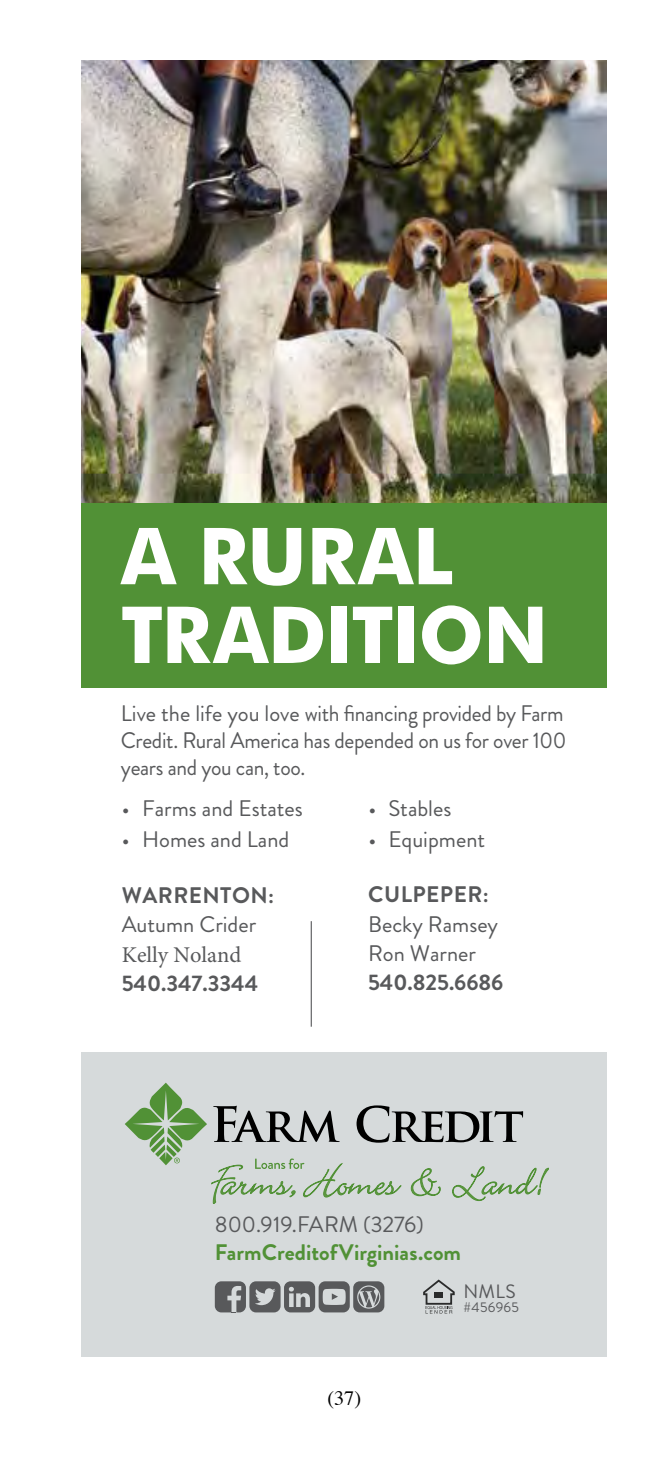
<style>
.page{position:relative;width:648px;height:1458px;background:#fff}
.page>*{position:absolute;margin:0;border:0;box-sizing:border-box;transform-origin:0 0}
.t1{font:700 78.75px/78.8px "Futura BT";letter-spacing:-.01em;color:#fff}
.t2{font:22.5px/27px "Brandon Grotesque";color:#58595b}
.t3{font:700 22.5px "Brandon Grotesque";color:#519136}
.t4{font:700 22.5px "Brandon Grotesque";color:#58595b}
.t5{font:700 22.5px "Brandon Grotesque";letter-spacing:.02em;color:#58595b}
.t6{font:22.5px "Minion Pro";color:#58595b}
.t7{font:20.25px "Times";color:#000}
.t8{font:19.35px "Brandon Grotesque";color:#58595b}
.t9{font:13.95px "Brandon Grotesque";letter-spacing:.02em;color:#58595b}
</style>
<div class="page">
<div style="left:81px;top:1052px;width:526px;height:305px;background:#d6dadb"></div>
<img style="left:81px;top:61px;width:525px;height:442px">
<svg style="left:215px;top:1281px;width:169px;height:31px"></svg>
<svg style="left:423px;top:1280px;width:32px;height:34px"></svg>
<svg style="left:125px;top:1083px;width:424px;height:121px"></svg>
<div style="left:81px;top:503px;width:526px;height:185px;background:#519136"></div>
<hr style="left:311px;top:921px;width:1px;height:106px;background:#58595b">
<h1 class="t1" style="left:121px;top:516px;width:429px">A RURAL<br>TRADITION</h1>
<p class="t2" style="left:121px;top:700px;width:447px">Live the life you love with financing provided by Farm<br>Credit. Rural America has depended on us for over 100 years and you can, too.</p>
<p class="t2" style="left:122px;top:795px;width:183px">• Farms and Estates</p>
<p class="t2" style="left:122px;top:826px;width:169px">• Homes and Land</p>
<p class="t2" style="left:368px;top:795px;width:84px">• Stables</p>
<p class="t2" style="left:368px;top:826px;width:118px">• Equipment</p>
<p class="t5" style="left:122px;top:880px;width:154px">WARRENTON:</p>
<p class="t2" style="left:122px;top:911px;width:136px">Autumn Crider</p>
<p class="t6" style="left:122px;top:939px;width:121px">Kelly Noland</p>
<p class="t4" style="left:122px;top:967px;width:138px">540.347.3344</p>
<p class="t5" style="left:368px;top:879px;width:122px">CULPEPER:</p>
<p class="t2" style="left:368px;top:910px;width:132px;line-height:29.2px">Becky Ramsey<br>Ron Warner</p>
<p class="t4" style="left:368px;top:967px;width:137px">540.825.6686</p>
<p class="t2" style="left:215px;top:1211px;width:210px">800.919.FARM (3276)</p>
<p class="t3" style="left:215px;top:1236px;width:248px">FarmCreditofVirginias.com</p>
<p class="t7" style="left:327px;top:1379px;width:35px">(37)</p>
<p class="t8" style="left:464px;top:1278px;width:54px">NMLS</p>
<p class="t9" style="left:464px;top:1298px;width:57px">#456965</p>
</div>
